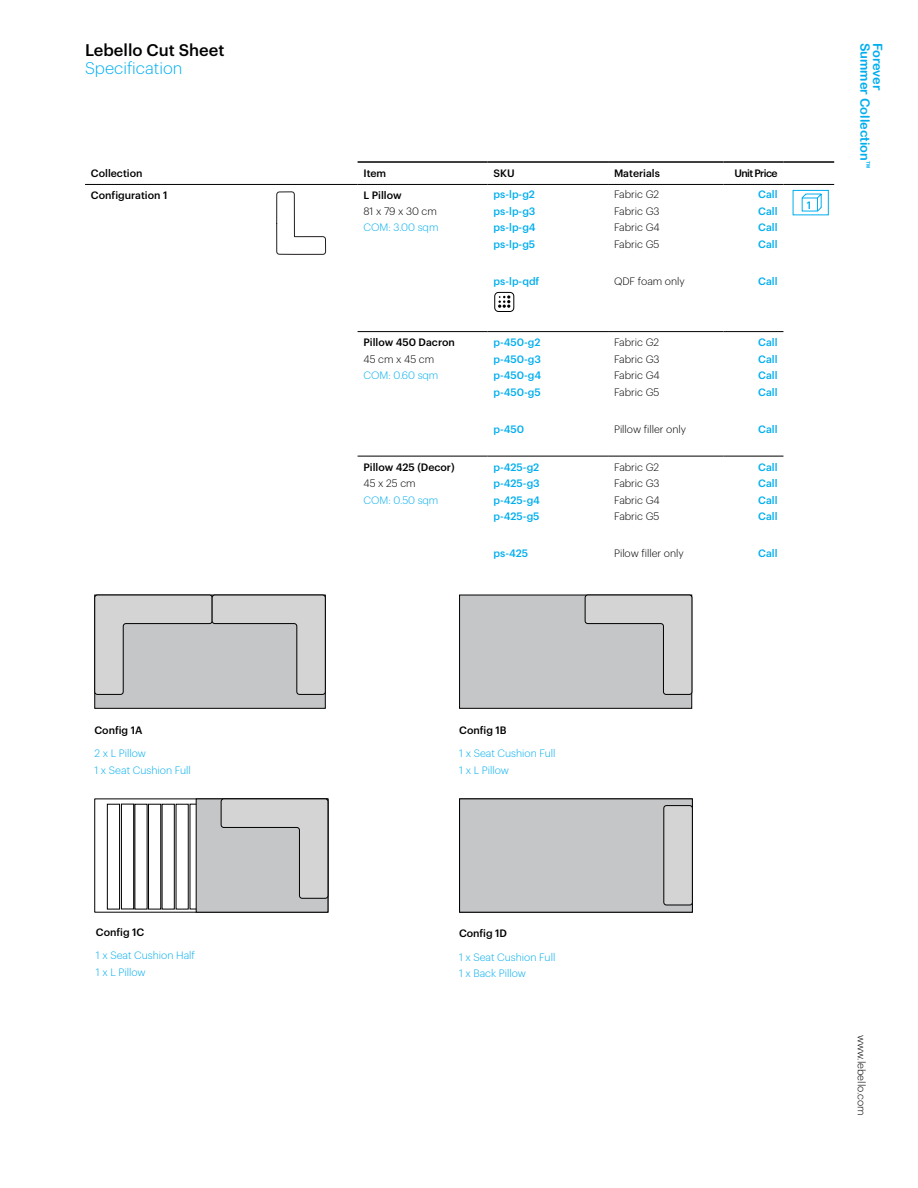
<style>
.page{position:relative;width:918px;height:1188px;background:#fff}
.page>*{position:absolute;margin:0;border:0;box-sizing:border-box;transform-origin:0 0}
.t1{font:500 16.5px "Graphik";color:#000}
.t2{font:300 16.5px "Graphik";color:#00aeef}
.t3{font:12.75px "Arial Rounded MT Bold";color:#00aeef}
.t4{font:12.75px "Arial Rounded MT Bold";letter-spacing:-.02em;color:#00aeef}
.t5{font:300 10.5px/16.5px "Graphik";color:#000;text-align:justify}
.t6{font:500 10.5px/16.5px "Graphik";color:#00aeef;text-align:justify}
.t7{font:300 10.5px/16.5px "Graphik";color:#00aeef}
.t8{font:500 10.5px "Graphik";color:#000}
.t9{font:500 10.5px "Graphik";letter-spacing:-.06em;color:#000}
.t10{font:4.95px "Arial Rounded MT Bold";color:#00aeef}
</style>
<div class="page">
<hr style="left:85px;top:184px;width:273px;height:1px;background:#000">
<hr style="left:358px;top:184px;width:130px;height:1px;background:#000">
<hr style="left:488px;top:184px;width:120px;height:1px;background:#000">
<hr style="left:608px;top:184px;width:115px;height:1px;background:#000">
<hr style="left:723px;top:184px;width:60px;height:1px;background:#000">
<hr style="left:783px;top:184px;width:51px;height:1px;background:#000">
<hr style="left:358px;top:161px;width:130px;height:2px;background:#000">
<hr style="left:488px;top:161px;width:120px;height:2px;background:#000">
<hr style="left:608px;top:161px;width:115px;height:2px;background:#000">
<hr style="left:723px;top:161px;width:60px;height:2px;background:#000">
<hr style="left:783px;top:161px;width:51px;height:2px;background:#000">
<hr style="left:358px;top:331px;width:130px;height:1px;background:#000">
<hr style="left:488px;top:331px;width:120px;height:1px;background:#000">
<hr style="left:608px;top:331px;width:115px;height:1px;background:#000">
<hr style="left:723px;top:331px;width:60px;height:1px;background:#000">
<hr style="left:358px;top:456px;width:130px;height:1px;background:#000">
<hr style="left:488px;top:456px;width:120px;height:1px;background:#000">
<hr style="left:608px;top:456px;width:115px;height:1px;background:#000">
<hr style="left:723px;top:456px;width:60px;height:1px;background:#000">
<div style="left:495px;top:292px;width:19px;height:20px;border:1px solid #000;border-radius:4px"></div>
<svg style="left:498px;top:295px;width:12px;height:13px"></svg>
<svg style="left:801px;top:193px;width:21px;height:19px"></svg>
<div style="left:793px;top:190px;width:36px;height:25px;border:1px solid #00aeef"></div>
<svg style="left:276px;top:183px;width:50px;height:72px"></svg>
<div style="left:459px;top:799px;width:234px;height:113px;background:#c4c6c8"></div>
<div style="left:664px;top:806px;width:28px;height:99px;background:#d4d4d4;border-radius:3px"></div>
<div style="left:664px;top:805px;width:29px;height:100px;border:1px solid #000;border-radius:3px"></div>
<svg style="left:107px;top:798px;width:222px;height:112px"></svg>
<div style="left:459px;top:595px;width:233px;height:114px;background:#c4c6c8;border:1px solid #000"></div>
<svg style="left:585px;top:594px;width:108px;height:101px"></svg>
<div style="left:94px;top:595px;width:232px;height:114px;background:#c4c6c8;border:1px solid #000"></div>
<svg style="left:94px;top:594px;width:232px;height:101px"></svg>
<h1 class="t1" style="left:85px;top:38px;width:141px">Lebello Cut Sheet</h1>
<h1 class="t2" style="left:85px;top:56px;width:99px">Specification</h1>
<p class="t8" style="left:91px;top:165px;width:53px">Collection</p>
<p class="t8" style="left:364px;top:165px;width:24px">Item</p>
<p class="t8" style="left:494px;top:165px;width:23px">SKU</p>
<p class="t8" style="left:614px;top:165px;width:47px">Materials</p>
<p class="t9" style="left:735px;top:165px;width:45px">Unit Price</p>
<p class="t8" style="left:91px;top:187px;width:78px">Configuration 1</p>
<p class="t8" style="left:364px;top:187px;width:40px">L Pillow</p>
<p class="t5" style="left:364px;top:202px;width:75px">81 x 79 x 30 cm</p>
<p class="t7" style="left:364px;top:219px;width:77px">COM: 3.00 sqm</p>
<p class="t6" style="left:494px;top:186px;width:44px">ps-lp-g2 ps-lp-g3 ps-lp-g4 ps-lp-g5</p>
<p class="t5" style="left:614px;top:186px;width:47px">Fabric G2<br>Fabric G3<br>Fabric G4<br>Fabric G5</p>
<p class="t6" style="left:758px;top:186px;width:21px">Call Call Call Call</p>
<p class="t6" style="left:494px;top:272px;width:47px">ps-lp-qdf</p>
<p class="t5" style="left:614px;top:272px;width:72px">QDF foam only</p>
<p class="t6" style="left:758px;top:272px;width:21px">Call</p>
<p class="t8" style="left:364px;top:334px;width:93px">Pillow 450 Dacron</p>
<p class="t5" style="left:364px;top:350px;width:72px">45 cm x 45 cm</p>
<p class="t7" style="left:364px;top:366px;width:76px">COM: 0.60 sqm</p>
<p class="t8" style="left:364px;top:459px;width:93px">Pillow 425 (Decor)</p>
<p class="t5" style="left:364px;top:474px;width:54px">45 x 25 cm</p>
<p class="t7" style="left:364px;top:491px;width:76px">COM: 0.50 sqm</p>
<p class="t6" style="left:494px;top:333px;width:49px">p-450-g2 p-450-g3 p-450-g4 p-450-g5</p>
<p class="t5" style="left:614px;top:333px;width:47px">Fabric G2<br>Fabric G3<br>Fabric G4<br>Fabric G5</p>
<p class="t6" style="left:758px;top:333px;width:21px">Call Call Call Call</p>
<p class="t6" style="left:494px;top:420px;width:32px">p-450</p>
<p class="t5" style="left:614px;top:420px;width:74px">Pillow filler only</p>
<p class="t6" style="left:758px;top:420px;width:21px">Call</p>
<p class="t6" style="left:494px;top:458px;width:48px">p-425-g2 p-425-g3 p-425-g4 p-425-g5</p>
<p class="t5" style="left:614px;top:458px;width:47px">Fabric G2<br>Fabric G3<br>Fabric G4<br>Fabric G5</p>
<p class="t6" style="left:758px;top:458px;width:21px">Call Call Call Call</p>
<p class="t6" style="left:494px;top:544px;width:36px">ps-425</p>
<p class="t5" style="left:614px;top:544px;width:71px">Pilow filler only</p>
<p class="t6" style="left:758px;top:544px;width:21px">Call</p>
<p class="t6" style="left:807px;top:196px;width:6px">1</p>
<p class="t3" style="left:873px;top:43px;width:120px;rotate:90deg">Summer Collection</p>
<p class="t4" style="left:885px;top:43px;width:49px;rotate:90deg">Forever</p>
<p class="t10" style="left:871px;top:161px;width:9px;rotate:90deg">TM</p>
<p class="t8" style="left:95px;top:722px;width:50px">Config 1A</p>
<p class="t7" style="left:95px;top:744px;width:98px">2 x L Pillow<br>1 x Seat Cushion Full</p>
<p class="t8" style="left:96px;top:924px;width:50px">Config 1C</p>
<p class="t7" style="left:96px;top:947px;width:101px">1 x Seat Cushion Half<br>1 x L Pillow</p>
<p class="t8" style="left:459px;top:722px;width:49px">Config 1B</p>
<p class="t7" style="left:459px;top:744px;width:98px">1 x Seat Cushion Full<br>1 x L Pillow</p>
<p class="t8" style="left:459px;top:926px;width:50px">Config 1D</p>
<p class="t7" style="left:459px;top:948px;width:98px">1 x Seat Cushion Full<br>1 x Back Pillow</p>
<p class="t5" style="left:871px;top:1035px;width:82px;rotate:90deg">www.lebello.com</p>
</div>
